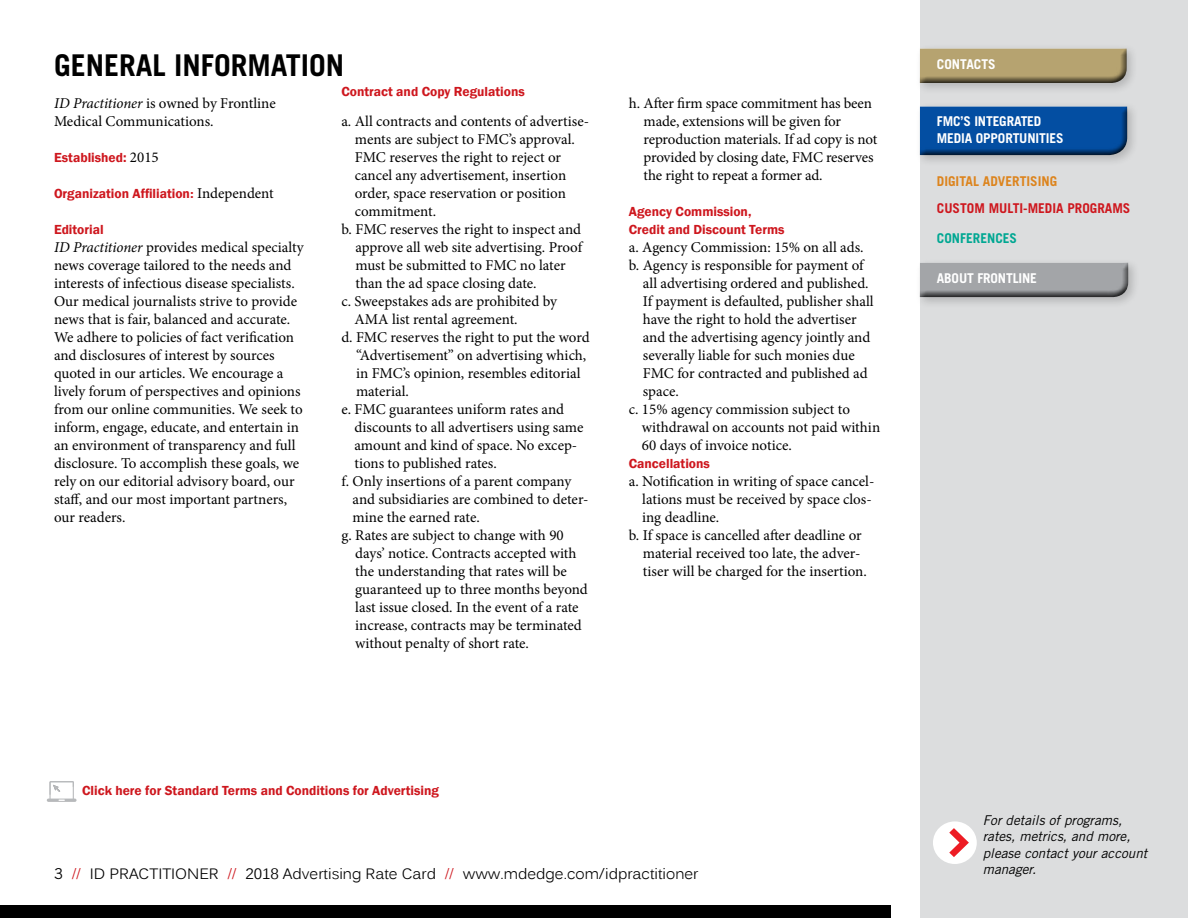
<style>
.page{position:relative;width:1188px;height:918px;background:#fff}
.page>*{position:absolute;margin:0;border:0;box-sizing:border-box;transform-origin:0 0}
.t1{font:700 30px "Trade Gothic LT Std";color:#000}
.t2{font:15px/18px "Minion Pro";letter-spacing:-.005em;color:#000}
.t3{font:15px "Kalinga";color:#000}
.t4{font:600 13.5px/18px "Franklin Gothic";color:#ce171e}
.t5{font:italic 13.5px/16.5px "Trade Gothic LT Std";color:#000}
.t6{font:700 13.5px/16.5px "Trade Gothic LT Std";letter-spacing:-.01em;color:#fff}
.t7{font:700 13.5px "Trade Gothic LT Std";color:#ce171e}
.t8{font:700 13.5px "Trade Gothic LT Std";color:#dd841d}
.t9{font:700 13.5px "Trade Gothic LT Std";color:#00a792}
.s1{font-style:italic}
.s2{font-family:"Minion Pro";font-weight:400;font-size:15px;color:#000}
.s3{font-family:"Trade Gothic LT Std";font-weight:700}
.s4{font-family:"Trade Gothic LT Std"}
.s5{font-family:"Trade Gothic LT Std";color:#ce171e}
</style>
<div class="page">
<div style="left:920px;top:0;width:268px;height:918px;background:#dcddde"></div>
<div style="left:933px;top:821px;width:44px;height:43px;background:#fff;border-radius:50%"></div>
<svg style="left:949px;top:828px;width:20px;height:29px"></svg>
<div style="left:915px;top:44px;width:224px;height:51px;background:#000;opacity:.18"></div>
<svg style="left:917px;top:47px;width:210px;height:39px;background:#ab9d75"></svg>
<div style="left:915px;top:102px;width:224px;height:65px;background:#000;opacity:.18"></div>
<svg style="left:917px;top:105px;width:210px;height:52px;background:#15569e"></svg>
<div style="left:915px;top:258px;width:225px;height:51px;background:#000;opacity:.18"></div>
<div style="left:917px;top:261px;width:211px;height:33px;background:#d7d8d9"></div>
<svg style="left:917px;top:262px;width:211px;height:38px;background:#9a9c9f"></svg>
<svg style="left:47px;top:781px;width:30px;height:21px"></svg>
<div style="left:0;top:905px;width:890px;height:13px;background:#000"></div>
<h1 class="t1" style="left:54px;top:47px;width:292px">GENERAL INFORMATION</h1>
<p class="t2" style="left:54px;top:94px;width:223px"><span class="s1">ID Practitioner</span> is owned by Frontline<br>Medical Communications.</p>
<p class="t4" style="left:54px;top:149px;width:106px">Established: <span class="s2">2015</span></p>
<p class="t4" style="left:54px;top:185px;width:221px">Organization Affiliation<span class="s3">:</span> <span class="s2">Independent</span></p>
<p class="t4" style="left:54px;top:221px;width:51px">Editorial</p>
<p class="t2" style="left:54px;top:238px;width:251px"><span class="s1">ID Practitioner</span> provides medical specialty news coverage tailored to the needs and interests of infectious disease specialists.<br>Our medical journalists strive to provide news that is fair, balanced and accurate.<br>We adhere to policies of fact verification and disclosures of interest by sources quoted in our articles. We encourage a lively forum of perspectives and opinions from our online communities. We seek to inform, engage, educate, and entertain in an environment of transparency and full disclosure. To accomplish these goals, we rely on our editorial advisory board, our staff, and our most important partners, our readers.</p>
<p class="t4" style="left:341px;top:83px;width:185px">Contract and Copy Regulations</p>
<p class="t2" style="left:341px;top:112px;width:249px">a. All contracts and contents of advertise-</p>
<p class="t2" style="left:355px;top:130px;width:222px">ments are subject to FMC’s approval.</p>
<p class="t2" style="left:355px;top:148px;width:208px">FMC reserves the right to reject or</p>
<p class="t2" style="left:355px;top:166px;width:213px">cancel any advertisement, insertion</p>
<p class="t2" style="left:355px;top:184px;width:213px">order, space reservation or position</p>
<p class="t2" style="left:355px;top:202px;width:83px">commitment.</p>
<p class="t2" style="left:341px;top:220px;width:241px">b. FMC reserves the right to inspect and</p>
<p class="t2" style="left:355px;top:238px;width:228px">approve all web site advertising. Proof</p>
<p class="t2" style="left:355px;top:256px;width:212px">must be submitted to FMC no later</p>
<p class="t2" style="left:355px;top:274px;width:183px">than the ad space closing date.</p>
<p class="t2" style="left:341px;top:292px;width:217px">c. Sweepstakes ads are prohibited by</p>
<p class="t2" style="left:355px;top:310px;width:165px">AMA list rental agreement.</p>
<p class="t2" style="left:341px;top:328px;width:250px">d. FMC reserves the right to put the word</p>
<p class="t2" style="left:356px;top:346px;width:232px">“Advertisement” on advertising which,</p>
<p class="t2" style="left:356px;top:364px;width:226px">in FMC’s opinion, resembles editorial</p>
<p class="t2" style="left:356px;top:382px;width:54px">material.</p>
<p class="t2" style="left:341px;top:400px;width:224px">e. FMC guarantees uniform rates and</p>
<p class="t2" style="left:355px;top:418px;width:230px">discounts to all advertisers using same</p>
<p class="t2" style="left:355px;top:436px;width:224px">amount and kind of space. No excep-</p>
<p class="t2" style="left:355px;top:454px;width:144px">tions to published rates.</p>
<p class="t2" style="left:341px;top:472px;width:231px">f. Only insertions of a parent company</p>
<p class="t2" style="left:353px;top:490px;width:237px">and subsidiaries are combined to deter-</p>
<p class="t2" style="left:353px;top:508px;width:129px">mine the earned rate.</p>
<p class="t2" style="left:341px;top:526px;width:224px">g. Rates are subject to change with 90</p>
<p class="t2" style="left:355px;top:544px;width:223px">days’ notice. Contracts accepted with</p>
<p class="t2" style="left:355px;top:562px;width:213px">the understanding that rates will be</p>
<p class="t2" style="left:355px;top:580px;width:234px">guaranteed up to three months beyond</p>
<p class="t2" style="left:355px;top:598px;width:225px">last issue closed. In the event of a rate</p>
<p class="t2" style="left:355px;top:616px;width:228px">increase, contracts may be terminated</p>
<p class="t2" style="left:355px;top:634px;width:175px">without penalty of short rate.</p>
<p class="t2" style="left:644px;top:94px;width:235px;text-indent:-15px">h. After firm space commitment has been made, extensions will be given for reproduction materials. If ad copy is not provided by closing date, FMC reserves the right to repeat a former ad.</p>
<p class="t4" style="left:629px;top:203px;width:157px">Agency Commission,<br>Credit and Discount Terms</p>
<p class="t2" style="left:629px;top:238px;width:236px">a. Agency Commission: 15% on all ads.</p>
<p class="t2" style="left:629px;top:256px;width:236px">b. Agency is responsible for payment of</p>
<p class="t2" style="left:643px;top:274px;width:227px">all advertising ordered and published.</p>
<p class="t2" style="left:643px;top:292px;width:232px">If payment is defaulted, publisher shall</p>
<p class="t2" style="left:643px;top:310px;width:215px">have the right to hold the advertiser</p>
<p class="t2" style="left:643px;top:328px;width:229px">and the advertising agency jointly and</p>
<p class="t2" style="left:643px;top:346px;width:213px">severally liable for such monies due</p>
<p class="t2" style="left:643px;top:364px;width:227px">FMC for contracted and published ad</p>
<p class="t2" style="left:643px;top:382px;width:37px">space.</p>
<p class="t2" style="left:629px;top:400px;width:223px">c. 15% agency commission subject to</p>
<p class="t2" style="left:642px;top:418px;width:240px">withdrawal on accounts not paid within</p>
<p class="t2" style="left:642px;top:436px;width:151px">60 days of invoice notice.</p>
<p class="t4" style="left:629px;top:455px;width:83px">Cancellations</p>
<p class="t2" style="left:629px;top:472px;width:247px">a. Notification in writing of space cancel-</p>
<p class="t2" style="left:642px;top:490px;width:231px">lations must be received by space clos-</p>
<p class="t2" style="left:642px;top:508px;width:79px">ing deadline.</p>
<p class="t2" style="left:629px;top:526px;width:234px">b. If space is cancelled after deadline or</p>
<p class="t2" style="left:643px;top:544px;width:219px">material received too late, the adver-</p>
<p class="t2" style="left:643px;top:562px;width:226px">tiser will be charged for the insertion.</p>
<p class="t4" style="left:82px;top:782px;width:358px">Click here for Standard Terms and Conditions for Advertising</p>
<p class="t3" style="left:54px;top:864px;width:646px"><span class="s4">3</span> <span class="s5">//</span> ID PRACTITIONER <span class="s5">//</span> 2018 Advertising Rate Card <span class="s5">//</span> www.mdedge.com/idpractitioner</p>
<p class="t6" style="left:937px;top:56px;width:60px">CONTACTS</p>
<p class="t6" style="left:937px;top:113px;width:128px">FMC’S INTEGRATED<br>MEDIA OPPORTUNITIES</p>
<p class="t8" style="left:937px;top:173px;width:122px">DIGITAL ADVERTISING</p>
<p class="t7" style="left:937px;top:200px;width:195px">CUSTOM MULTI-MEDIA PROGRAMS</p>
<p class="t9" style="left:937px;top:230px;width:82px">CONFERENCES</p>
<p class="t6" style="left:937px;top:270px;width:102px">ABOUT FRONTLINE</p>
<p class="t5" style="left:983px;top:812px;width:166px">For details of programs, rates, metrics, and more, please contact your account manager.</p>
</div>
